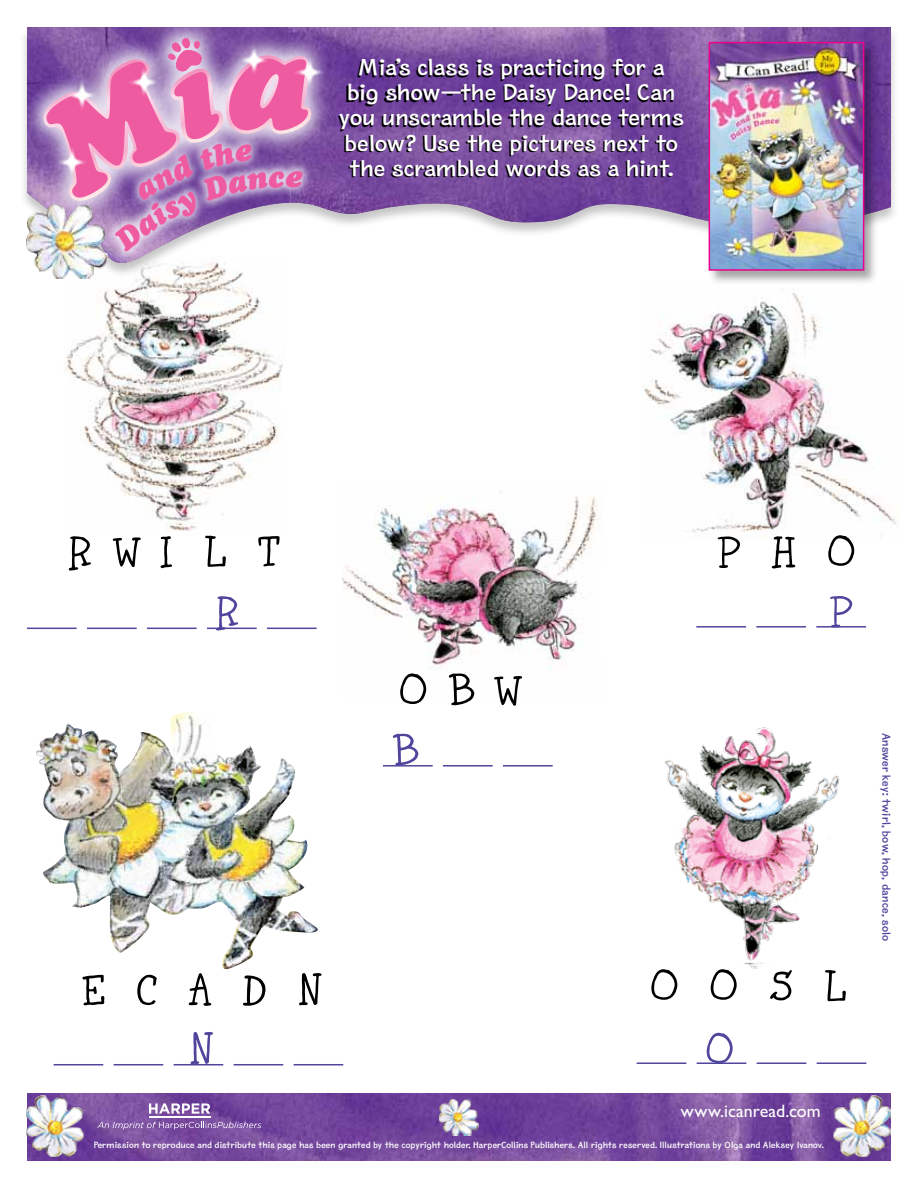
<style>
.page{position:relative;width:918px;height:1188px;background:#fff}
.page>*{position:absolute;margin:0;border:0;box-sizing:border-box;transform-origin:0 0}
.t1{font:60px "Carnation";color:#000}
.t2{font:60px "Carnation";color:#4f459c}
.t3{font:29.7px "Cooper BT Black Italic Headline";color:#ef5ba1}
.t4{font:21px/25.2px "Birdlegs Bd SG";letter-spacing:-.02em;color:#fff;text-align:center}
.t5{font:21px "Birdlegs Bd SG";color:#000}
.t6{font:18px "Gill Sans";color:#fff}
.t7{font:10.5px "Birdlegs Bd SG";letter-spacing:-.02em;color:#4f459c}
.t8{font:8.25px "Birdlegs Bd SG";letter-spacing:-.015em;color:#fff}
</style>
<div class="page">
<img style="left:28px;top:1094px;width:862px;height:67px">
<img style="left:65px;top:282px;width:218px;height:249px">
<hr style="left:27px;top:628px;width:50px;height:1px;background:#4f459c">
<hr style="left:87px;top:628px;width:50px;height:1px;background:#4f459c">
<hr style="left:147px;top:628px;width:50px;height:1px;background:#4f459c">
<hr style="left:207px;top:628px;width:50px;height:1px;background:#4f459c">
<hr style="left:267px;top:628px;width:50px;height:1px;background:#4f459c">
<svg style="left:54px;top:268px;width:190px;height:14px"></svg>
<img style="left:356px;top:27px;width:535px;height:206px">
<img style="left:642px;top:293px;width:254px;height:245px">
<img style="left:343px;top:496px;width:256px;height:174px">
<img style="left:36px;top:718px;width:282px;height:251px">
<svg style="left:23px;top:27px;width:333px;height:198px;background:#8a64aa"></svg>
<img style="left:217px;top:27px;width:74px;height:11px">
<img style="left:35px;top:125px;width:6px;height:73px">
<img style="left:273px;top:35px;width:73px;height:74px">
<div style="left:708px;top:41px;width:171px;height:244px;background:#000;opacity:.35"></div>
<img style="left:712px;top:45px;width:149px;height:223px">
<div style="left:709px;top:42px;width:155px;height:229px;border:2px solid #ec008c"></div>
<svg style="left:149px;top:1103px;width:61px;height:11px"></svg>
<hr style="left:149px;top:1116px;width:61px;height:1px;background:#fff">
<svg style="left:97px;top:1122px;width:164px;height:7px"></svg>
<img style="left:664px;top:727px;width:176px;height:242px">
<hr style="left:637px;top:1062px;width:49px;height:2px;background:#4f459c">
<hr style="left:697px;top:1062px;width:49px;height:2px;background:#4f459c">
<hr style="left:757px;top:1062px;width:49px;height:2px;background:#4f459c">
<hr style="left:817px;top:1062px;width:49px;height:2px;background:#4f459c">
<hr style="left:383px;top:765px;width:50px;height:2px;background:#4f459c">
<hr style="left:443px;top:765px;width:50px;height:2px;background:#4f459c">
<hr style="left:503px;top:765px;width:50px;height:2px;background:#4f459c">
<hr style="left:696px;top:626px;width:50px;height:2px;background:#4f459c">
<hr style="left:756px;top:626px;width:50px;height:2px;background:#4f459c">
<hr style="left:816px;top:626px;width:50px;height:2px;background:#4f459c">
<hr style="left:54px;top:1064px;width:49px;height:1px;background:#4f459c">
<hr style="left:114px;top:1064px;width:49px;height:1px;background:#4f459c">
<hr style="left:174px;top:1064px;width:49px;height:1px;background:#4f459c">
<hr style="left:234px;top:1064px;width:49px;height:1px;background:#4f459c">
<hr style="left:294px;top:1064px;width:49px;height:1px;background:#4f459c">
<img style="left:833px;top:1095px;width:57px;height:62px">
<img style="left:27px;top:1095px;width:57px;height:62px">
<img style="left:27px;top:204px;width:80px;height:74px">
<img style="left:439px;top:1100px;width:40px;height:36px">
<svg style="left:41px;top:38px;width:281px;height:230px;background:#ca98c4"></svg>
<h2 class="t3" style="left:286px;top:158px;width:20px">e</h2>
<h3 class="t4" style="left:339px;top:54px;width:347px">Mia’s class is practicing for a<br>big show—the Daisy Dance! Can you unscramble the dance terms below? Use the pictures next to the scrambled words as a hint.</h3>
<h3 class="t5" style="left:446px;top:81px;width:9px">-</h3>
<h1 class="t1" style="left:718px;top:525px;width:139px">P H O</h1>
<h1 class="t1" style="left:69px;top:525px;width:213px">R W I L T</h1>
<h1 class="t2" style="left:216px;top:585px;width:24px">R</h1>
<h1 class="t2" style="left:830px;top:585px;width:24px">P</h1>
<h1 class="t1" style="left:400px;top:664px;width:122px">O B W</h1>
<h1 class="t2" style="left:393px;top:724px;width:25px">B</h1>
<h1 class="t1" style="left:82px;top:963px;width:240px">E C A D N</h1>
<h1 class="t2" style="left:191px;top:1021px;width:24px">N</h1>
<h1 class="t1" style="left:651px;top:959px;width:196px">O O S L</h1>
<h1 class="t2" style="left:707px;top:1023px;width:29px">O</h1>
<h3 class="t6" style="left:681px;top:1101px;width:141px">www.icanread.com</h3>
<p class="t8" style="left:94px;top:1140px;width:731px">Permission to reproduce and distribute this page has been granted by the copyright holder, HarperCollins Publishers. All rights reserved. Illustrations by Olga and Aleksey Ivanov.</p>
<p class="t7" style="left:893px;top:733px;width:210px;rotate:90deg">Answer key: twirl, bow, hop, dance, solo</p>
</div>
